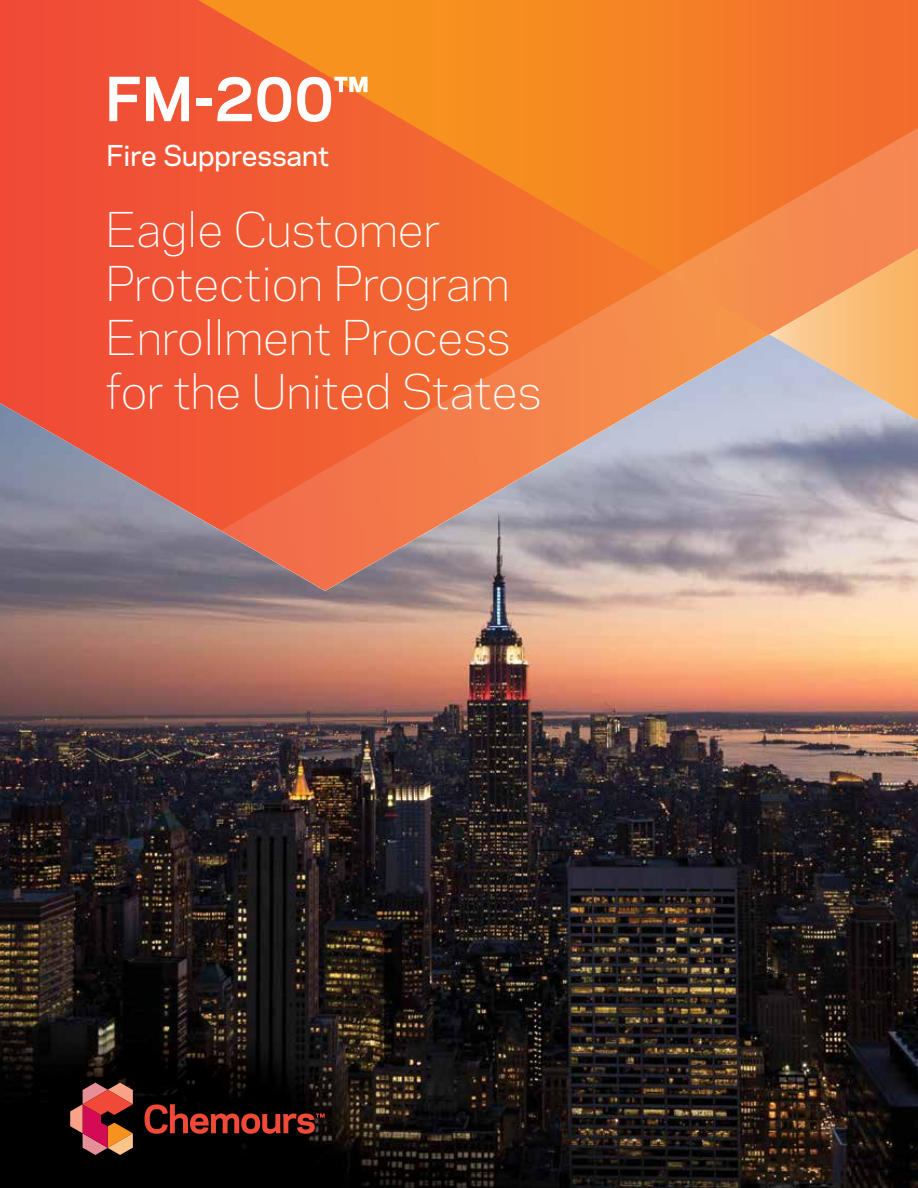
<style>
.page{position:relative;width:918px;height:1188px;background:#fff}
.page>*{position:absolute;margin:0;border:0;box-sizing:border-box;transform-origin:0 0}
.t1{font:700 57px "Chemours Sans";color:#fff}
.t2{font:300 45px/54px "Chemours Sans";letter-spacing:-.01em;color:#fff}
.t3{font:500 27px "Chemours Sans";color:#fff}
</style>
<div class="page">
<div style="left:0;top:0;width:165px;height:334px;background:#f04e36"></div>
<svg style="left:165px;top:0;width:753px;height:334px;background:#f37628"></svg>
<svg style="left:220px;top:119px;width:698px;height:215px;background:#f37737"></svg>
<img style="left:0;top:334px;width:918px;height:854px">
<svg style="left:70px;top:1083px;width:63px;height:72px;background:#9c4640"></svg>
<svg style="left:145px;top:1104px;width:180px;height:30px;background:#5a1c15"></svg>
<p class="t1" style="left:105px;top:56px;width:264px">FM-200™</p>
<p class="t3" style="left:106px;top:136px;width:225px">Fire Suppressant</p>
<p class="t2" style="left:105px;top:200px;width:438px">Eagle Customer<br>Protection Program<br>Enrollment Process for the United States</p>
</div>
